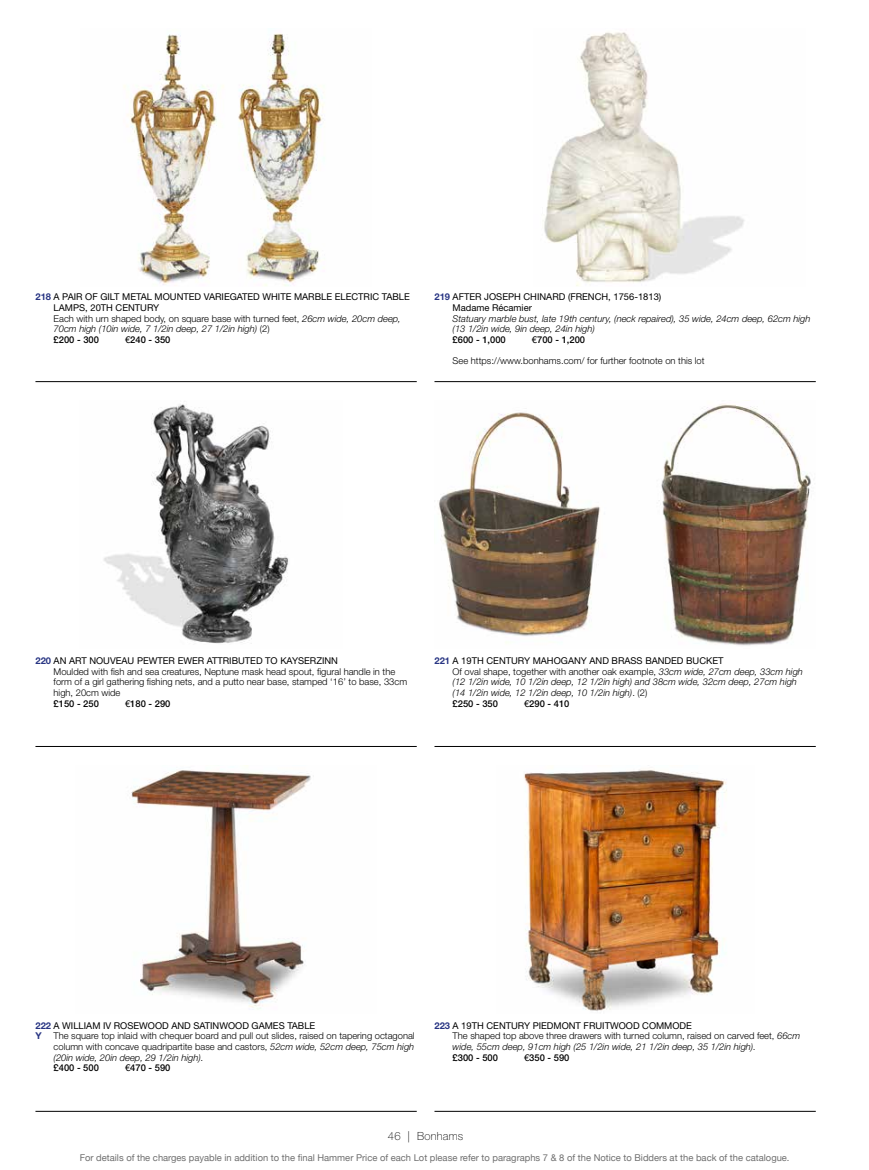
<style>
.page{position:relative;width:869px;height:1170px;background:#fff}
.page>*{position:absolute;margin:0;border:0;box-sizing:border-box;transform-origin:0 0}
.t1{font:100 11.25px "Helvetica Neue";letter-spacing:.02em;color:#000}
.t2{font:300 9.38px/10.6px "Helvetica Neue";color:#000}
.t3{font:italic 300 9.38px/10.6px "Helvetica Neue";color:#000}
.t4{font:9.38px/10.6px "Helvetica Neue";color:#000}
.t5{font:9.38px "Helvetica Neue";color:#6f6f6f}
.t6{font:500 9.38px "Helvetica Neue";color:#000}
.t7{font:700 9.38px "Helvetica Neue";color:#283583}
.s1{font-weight:700;color:#283583}
.s2{font-weight:300}
.s3{font-weight:300;font-style:italic}
.s4{font-weight:500}
.s5{font-weight:400}
.s6{font-weight:400;font-style:normal}
.s7{font-style:normal}
.s8{font-weight:500;font-style:normal}
.s9{font-style:italic}
</style>
<div class="page">
<hr style="left:35px;top:746px;width:381px;height:1px;background:#000">
<hr style="left:434px;top:746px;width:381px;height:1px;background:#000">
<hr style="left:35px;top:1110px;width:381px;height:1px;background:#000">
<hr style="left:434px;top:1110px;width:381px;height:1px;background:#000">
<hr style="left:35px;top:381px;width:381px;height:1px;background:#000">
<hr style="left:434px;top:381px;width:381px;height:1px;background:#000">
<img style="left:524px;top:769px;width:203px;height:242px">
<img style="left:131px;top:765px;width:180px;height:244px">
<img style="left:438px;top:404px;width:373px;height:242px">
<img style="left:103px;top:404px;width:186px;height:240px">
<img style="left:543px;top:32px;width:202px;height:254px">
<img style="left:124px;top:33px;width:200px;height:253px">
<p class="t4" style="left:54px;top:291px;width:356px;text-indent:-18px"><span class="s1">218</span> A PAIR OF GILT METAL M OUNTED VARIEGATED WH ITE MARBLE ELECTRIC TABLE LAM PS, 20TH CENTURY<br><span class="s2">Each with urn shaped body, on square base with turned feet,</span> <span class="s3">26cm wide, 20cm deep, 70cm high (10in wide, 7 1/2in deep, 27 1/2in high)</span> <span class="s2">(2)<br></span><span class="s4">£200 - 300</span></p>
<p class="t6" style="left:125px;top:334px;width:47px"><span class="s5">€</span>240 - 350</p>
<p class="t4" style="left:452px;top:291px;width:210px;text-indent:-18px"><span class="s1">219</span> AFTER JOSEPH CH INARD (FRENCH , 1756-1813)<br>MADAME RÉCAMIER</p>
<p class="t3" style="left:452px;top:313px;width:359px">Statuary marble bust, late 19th century, (neck repaired), 35 wide, 24cm deep, 62cm high (13 1/2in wide, 9in deep, 24in high)</p>
<p class="t6" style="left:452px;top:334px;width:55px">£600 - 1,000</p>
<p class="t6" style="left:531px;top:334px;width:55px"><span class="s5">€</span>700 - 1,200</p>
<p class="t2" style="left:452px;top:355px;width:253px">See https://www.bonhams.com/ for further footnote on this lot</p>
<p class="t2" style="left:54px;top:655px;width:355px;text-indent:-18px"><span class="s1">220</span> <span class="s5">AN ART NOUVEAU PEWTER EWER ATTRIBUTED TO KAYSERZINN<br></span>Moulded with fish and sea creatures, Neptune mask head spout, figural handle in the form of a girl gathering fishing nets, and a putto near base, stamped ‘16’ to base, 33cm high, 20cm wide</p>
<p class="t6" style="left:54px;top:697px;width:47px">£150 - 250</p>
<p class="t6" style="left:125px;top:697px;width:47px"><span class="s5">€</span>180 - 290</p>
<p class="t4" style="left:434px;top:655px;width:106px"><span class="s1">221</span> A 19TH CENTURY MAH</p>
<p class="t3" style="left:452px;top:655px;width:351px;text-indent:101px"><span class="s6">OGANY AND BRASS BANDED BUCKET<br></span><span class="s7">Of oval shape, together with another oak example,</span> 33cm wide, 27cm deep, 33cm high (12 1/2in wide, 10 1/2in deep, 12 1/2in high) and 38cm wide, 32cm deep, 27cm high (14 1/2in wide, 12 1/2in deep, 10 1/2in high)<span class="s7">. (2)<br></span><span class="s8">£250 - 350</span></p>
<p class="t6" style="left:524px;top:697px;width:47px"><span class="s5">€</span>290 - 410</p>
<p class="t4" style="left:35px;top:1019px;width:231px"><span class="s1">222</span> A WILLIAM IV ROSEWOOD AND SATINWOOD GAME</p>
<p class="t4" style="left:278px;top:1019px;width:37px">S TABLE</p>
<p class="t2" style="left:54px;top:1030px;width:362px;text-align:justify">The square top inlaid with chequer board and pull out slides, raised on tapering octagonal column with concave quadripartite base and castors, <span class="s9">52cm wide, 52cm deep, 75cm high (20in wide, 20in deep, 29 1/2in high).</span></p>
<p class="t6" style="left:54px;top:1062px;width:47px">£400 - 500</p>
<p class="t6" style="left:125px;top:1062px;width:47px"><span class="s5">€</span>470 - 590</p>
<p class="t7" style="left:35px;top:1029px;width:8px">Y</p>
<p class="t2" style="left:452px;top:1019px;width:349px;text-indent:-18px"><span class="s1">223</span> <span class="s5">A 19TH CENTURY PIEDMONT FRUITWOOD COMMODE<br></span>The shaped top above three drawers with turned column, raised on carved feet, <span class="s9">66cm wide, 55cm deep, 91cm high (25 1/2in wide, 21 1/2in deep, 35 1/2in high).</span></p>
<p class="t6" style="left:452px;top:1051px;width:47px">£300 - 500</p>
<p class="t6" style="left:524px;top:1051px;width:47px"><span class="s5">€</span>350 - 590</p>
<p class="t1" style="left:388px;top:1129px;width:77px">46 | Bonhams</p>
<p class="t5" style="left:80px;top:1150px;width:711px">For details of the charges payable in addition to the final Hammer Price of each Lot please refer to paragraphs 7 &amp; 8 of the Notice to Bidders at the back of the catalogue.</p>
</div>
